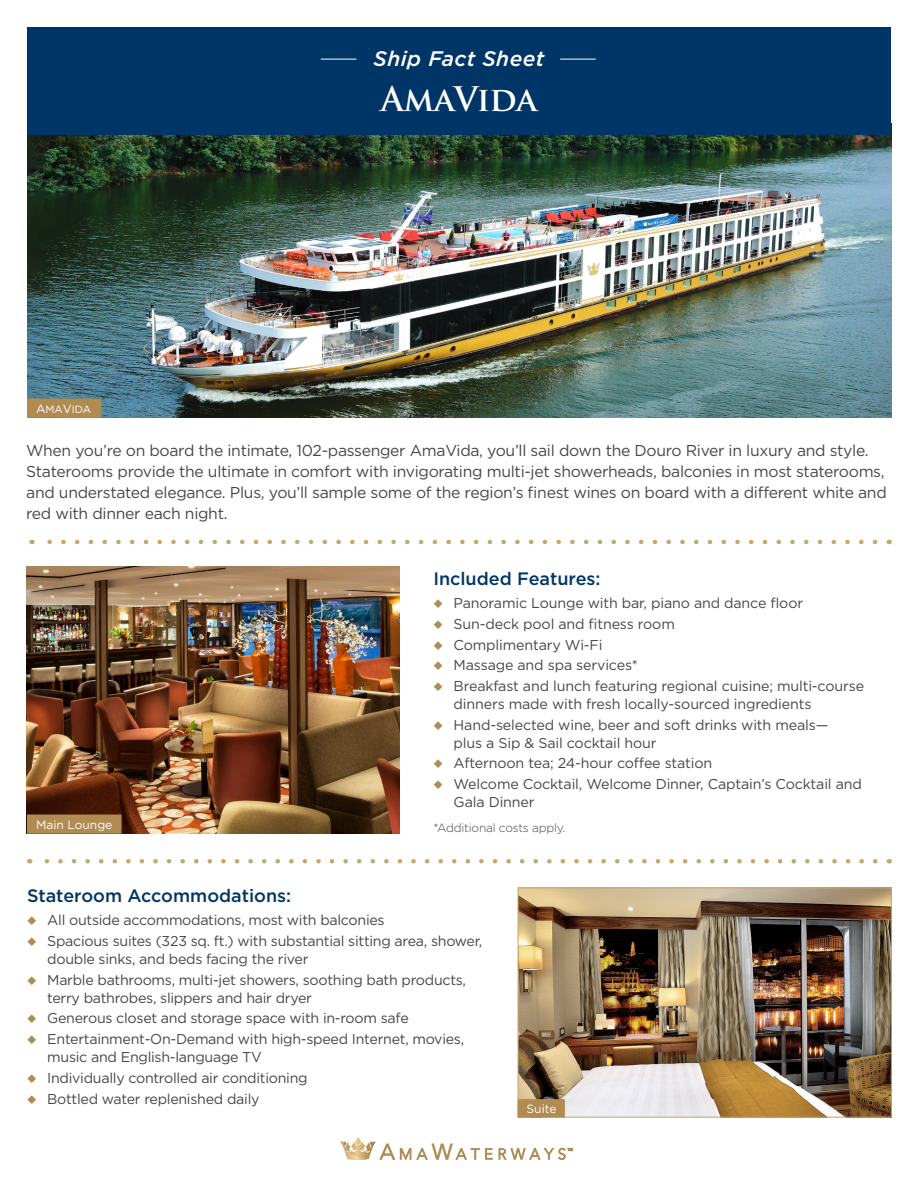
<style>
.page{position:relative;width:918px;height:1188px;background:#fff}
.page>*{position:absolute;margin:0;border:0;box-sizing:border-box;transform-origin:0 0}
.Ship_Name{font:700 33px "Trajan Pro";letter-spacing:-.02em;color:#fff}
.front_titles{font:italic 500 21px "Gotham";letter-spacing:.02em;color:#fff}
.front_titles-2{font:500 18px "Gotham";color:#003667}
.front_copy{font:15.75px/21px "Gotham";letter-spacing:-.02em;color:#464748}
.t1{font:14.25px/18px "Gotham";letter-spacing:-.02em;color:#464748}
.Bullets{font:300 12px "Gotham";letter-spacing:-.02em;color:#464748}
.Captions{font:12px "Gotham";color:#fff}
.Captions-2{font:10.5px "Gotham";color:#fff}
.s1{font-size:12px}
.s2{font-family:"Monotype Sorts";font-size:12px;color:#b08c53}
</style>
<div class="page">
<img style="left:27px;top:135px;width:864px;height:283px">
<div style="left:27px;top:27px;width:864px;height:108px;background:#003667"></div>
<svg style="left:499px;top:1147px;width:74px;height:13px"></svg>
<svg style="left:340px;top:1138px;width:153px;height:22px"></svg>
<div style="left:28px;top:400px;width:72px;height:17px;background:#b08c53"></div>
<div style="left:27px;top:399px;width:74px;height:19px;border:2px solid #b08c53"></div>
<svg style="left:32px;top:540px;width:843px;height:4px"></svg>
<svg style="left:44px;top:859px;width:831px;height:4px"></svg>
<img style="left:520px;top:890px;width:370px;height:226px">
<div style="left:518px;top:888px;width:374px;height:230px;border:1px solid #c7a76b"></div>
<img style="left:26px;top:566px;width:374px;height:267px">
<div style="left:519px;top:1100px;width:45px;height:16px;background:#b08c53"></div>
<div style="left:518px;top:1099px;width:47px;height:19px;border:2px solid #b08c53"></div>
<div style="left:28px;top:816px;width:92px;height:17px;background:#b08c53"></div>
<div style="left:27px;top:815px;width:95px;height:19px;border:2px solid #b08c53"></div>
<hr style="left:321px;top:59px;width:35px;height:1px;background:#fff">
<hr style="left:560px;top:59px;width:36px;height:1px;background:#fff">
<p class="front_titles" style="left:374px;top:45px;width:172px">Ship Fact Sheet</p>
<p class="Captions-2" style="left:36px;top:402px;width:56px"><span class="s1">A</span>MA<span class="s1">V</span>IDA</p>
<p class="Ship_Name" style="left:381px;top:78px;width:158px">AmaVida</p>
<p class="front_copy" style="left:26px;top:439px;width:862px">When you’re on board the intimate, 102-passenger AmaVida, you’ll sail down the Douro River in luxury and style.<br>Staterooms provide the ultimate in comfort with invigorating multi-jet showerheads, balconies in most staterooms, and understated elegance. Plus, you’ll sample some of the region’s finest wines on board with a different white and red with dinner each night.</p>
<p class="front_titles-2" style="left:433px;top:567px;width:169px">Included Features:</p>
<p class="t1" style="left:433px;top:594px;width:371px"><span class="s2">X</span> Panoramic Lounge with bar, piano and dance floor</p>
<p class="t1" style="left:433px;top:615px;width:243px"><span class="s2">X</span> Sun-deck pool and fitness room</p>
<p class="t1" style="left:433px;top:635px;width:171px"><span class="s2">X</span> Complimentary Wi-Fi</p>
<p class="t1" style="left:433px;top:656px;width:206px"><span class="s2">X</span> Massage and spa services*</p>
<p class="t1" style="left:454px;top:677px;width:412px;text-indent:-20px"><span class="s2">X</span> Breakfast and lunch featuring regional cuisine; multi-course dinners made with fresh locally-sourced ingredients</p>
<p class="t1" style="left:454px;top:715px;width:376px;text-indent:-20px"><span class="s2">X</span> Hand-selected wine, beer and soft drinks with meals— plus a Sip &amp; Sail cocktail hour</p>
<p class="t1" style="left:433px;top:754px;width:280px"><span class="s2">X</span> Afternoon tea; 24-hour coffee station</p>
<p class="t1" style="left:454px;top:775px;width:410px;text-indent:-20px"><span class="s2">X</span> Welcome Cocktail, Welcome Dinner, Captain’s Cocktail and<br>Gala Dinner</p>
<p class="Captions" style="left:36px;top:817px;width:78px">Main Lounge</p>
<p class="Bullets" style="left:434px;top:820px;width:133px">*Additional costs apply.</p>
<p class="front_titles-2" style="left:27px;top:884px;width:266px">Stateroom Accommodations:</p>
<p class="t1" style="left:27px;top:911px;width:359px"><span class="s2">X</span> All outside accommodations, most with balconies</p>
<p class="t1" style="left:47px;top:932px;width:437px;text-indent:-20px"><span class="s2">X</span> Spacious suites (323 sq. ft.) with substantial sitting area, shower, double sinks, and beds facing the river</p>
<p class="t1" style="left:47px;top:970px;width:420px;text-indent:-20px"><span class="s2">X</span> Marble bathrooms, multi-jet showers, soothing bath products, terry bathrobes, slippers and hair dryer</p>
<p class="t1" style="left:27px;top:1009px;width:383px"><span class="s2">X</span> Generous closet and storage space with in-room safe</p>
<p class="t1" style="left:47px;top:1030px;width:419px;text-indent:-20px"><span class="s2">X</span> Entertainment-On-Demand with high-speed Internet, movies, music and English-language TV</p>
<p class="t1" style="left:27px;top:1069px;width:282px"><span class="s2">X</span> Individually controlled air conditioning</p>
<p class="t1" style="left:27px;top:1089px;width:234px"><span class="s2">X</span> Bottled water replenished daily</p>
<p class="Captions" style="left:527px;top:1101px;width:31px">Suite</p>
</div>
